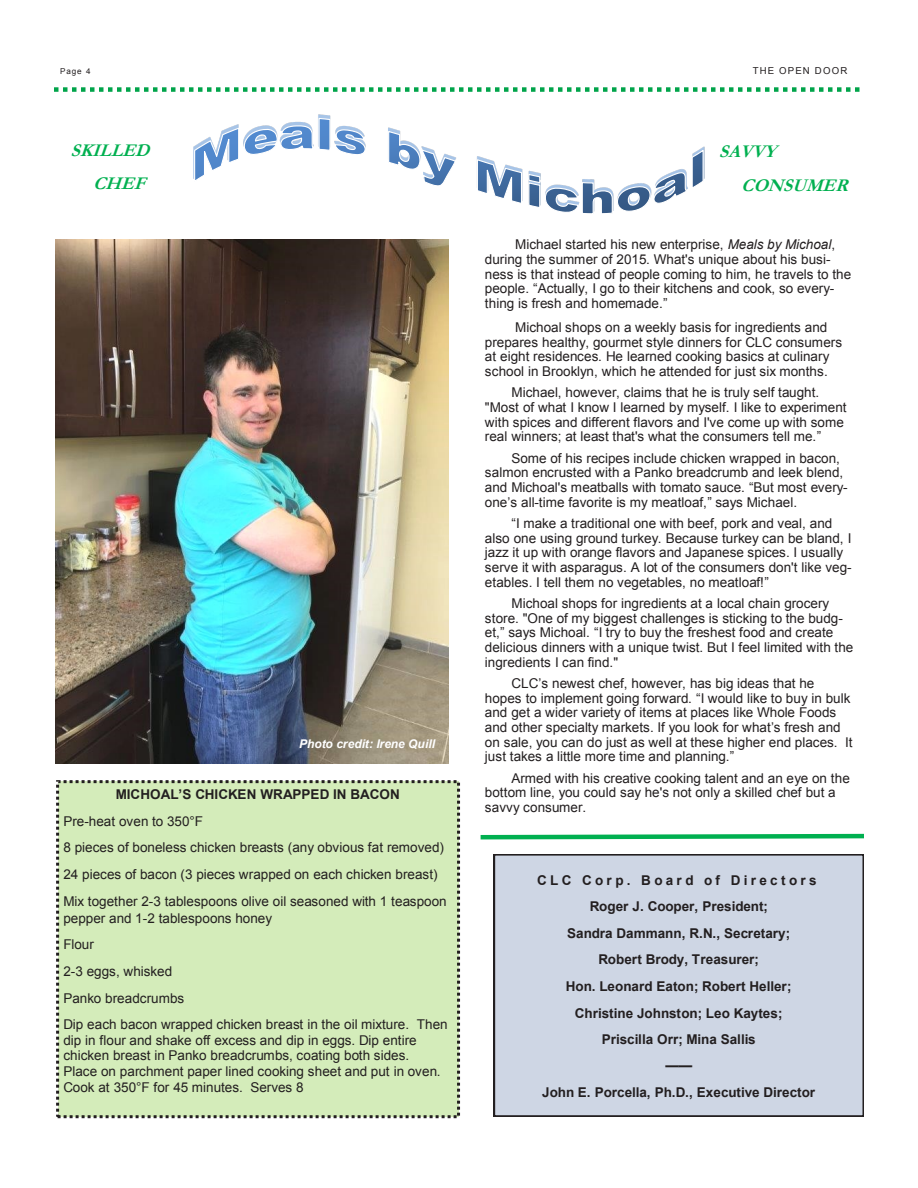
<style>
.page{position:relative;width:918px;height:1188px;background:#fff}
.page>*{position:absolute;margin:0;border:0;box-sizing:border-box;transform-origin:0 0}
.t1{font:italic 700 18px/33.3px "Garamond";color:#00b050;text-align:right}
.t2{font:13.5px/14.7px "Arial";color:#231f20}
.t3{font:700 13.5px/26.5px "Arial";color:#231f20;text-align:center}
.t4{font:13.2px "Arial";color:#231f20}
.t5{font:italic 700 12px "Arial";letter-spacing:-.005em;color:#fff}
.t6{font:9.6px "Arial";letter-spacing:.12em;color:#231f20}
.t7{font:8.1px "Arial";color:#231f20}
.s1{font-style:italic}
</style>
<div class="page">
<svg style="left:54px;top:87px;width:806px;height:5px"></svg>
<svg style="left:193px;top:117px;width:173px;height:63px"></svg>
<svg style="left:388px;top:130px;width:68px;height:56px"></svg>
<svg style="left:477px;top:148px;width:227px;height:66px"></svg>
<img style="left:56px;top:240px;width:393px;height:524px">
<div style="left:494px;top:854px;width:370px;height:263px;background:#ced6e4"></div>
<svg style="left:480px;top:833px;width:384px;height:7px"></svg>
<div style="left:58px;top:782px;width:401px;height:335px;background:#d4ecba"></div>
<div style="left:56px;top:780px;width:404px;height:338px;border:3px dashed #231f20"></div>
<p class="t4" style="left:58px;top:56px;width:15px">R.</p>
<p class="t7" style="left:60px;top:66px;width:32px">Page 4</p>
<p class="t6" style="left:753px;top:64px;width:96px">THE OPEN DOOR</p>
<h1 class="t1" style="left:71px;top:133px;width:88px">SKILLED<br>CHEF</h1>
<h1 class="t1" style="left:741px;top:135px;width:116px;text-align:left;text-indent:-23px">SAVVY<br>CONSUMER</h1>
<p class="t5" style="left:299px;top:736px;width:137px">Photo credit: Irene Quill</p>
<p class="t3" style="left:116px;top:782px;width:286px">MICHOAL’S CHICKEN WRAPPED IN BACON</p>
<p class="t2" style="left:63px;top:808px;width:385px;line-height:26.5px">Pre-heat oven to 350°F<br>8 pieces of boneless chicken breasts (any obvious fat removed)<br>24 pieces of bacon (3 pieces wrapped on each chicken breast)<br>Mix together 2-3 tablespoons olive oil seasoned with 1 teaspoon</p>
<p class="t2" style="left:63px;top:905px;width:386px;line-height:26.5px">pepper and 1-2 tablespoons honey<br>Flour<br>2-3 eggs, whisked<br>Panko breadcrumbs<br>Dip each bacon wrapped chicken breast in the oil mixture. Then</p>
<p class="t2" style="left:63px;top:1032px;width:379px;line-height:15.8px">dip in flour and shake off excess and dip in eggs. Dip entire chicken breast in Panko breadcrumbs, coating both sides.<br>Place on parchment paper lined cooking sheet and put in oven.<br>Cook at 350°F for 45 minutes. Serves 8</p>
<p class="t2" style="left:485px;top:237px;width:368px;text-indent:30px">Michael started his new enterprise, <span class="s1">Meals by Michoal</span>, during the summer of 2015. What's unique about his busi&shy;ness is that instead of people coming to him, he travels to the people. “Actually, I go to their kitchens and cook, so every&shy;thing is fresh and homemade.”</p>
<p class="t2" style="left:485px;top:320px;width:359px;text-indent:30px">Michoal shops on a weekly basis for ingredients and prepares healthy, gourmet style dinners for CLC consumers at eight residences. He learned cooking basics at culinary school in Brooklyn, which he attended for just six months.</p>
<p class="t2" style="left:485px;top:385px;width:363px;text-indent:27px">Michael, however, claims that he is truly self taught. "Most of what I know I learned by myself. I like to experiment with spices and different flavors and I've come up with some real winners; at least that's what the consumers tell me.”</p>
<p class="t2" style="left:485px;top:451px;width:364px;text-indent:27px">Some of his recipes include chicken wrapped in bacon, salmon encrusted with a Panko breadcrumb and leek blend, and Michoal's meatballs with tomato sauce. “But most every&shy;one’s all-time favorite is my meatloaf,” says Michael.</p>
<p class="t2" style="left:485px;top:516px;width:368px;text-indent:27px">“I make a traditional one with beef, pork and veal, and also one using ground turkey. Because turkey can be bland, I jazz it up with orange flavors and Japanese spices. I usually serve it with asparagus. A lot of the consumers don't like veg&shy;etables. I tell them no vegetables, no meatloaf!”</p>
<p class="t2" style="left:485px;top:596px;width:370px;text-indent:27px">Michoal shops for ingredients at a local chain grocery store. "One of my biggest challenges is sticking to the budg&shy;et,” says Michoal. “I try to buy the freshest food and create delicious dinners with a unique twist. But I feel limited with the ingredients I can find."</p>
<p class="t2" style="left:485px;top:676px;width:369px;text-indent:27px">CLC’s newest chef, however, has big ideas that he hopes to implement going forward. “I would like to buy in bulk and get a wider variety of items at places like Whole Foods and other specialty markets. If you look for what’s fresh and on sale, you can do just as well at these higher end places. It just takes a little more time and planning.”</p>
<p class="t2" style="left:485px;top:770px;width:366px;text-indent:27px">Armed with his creative cooking talent and an eye on the bottom line, you could say he's not only a skilled chef but a savvy consumer.</p>
<p class="t3" style="left:537px;top:867px;width:281px">CLC Corp. Board of Directors<br>Roger J. Cooper, President;<br>Sandra Dammann, R.N., Secretary;<br>Robert Brody, Treasurer;<br>Hon. Leonard Eaton; Robert Heller;<br>Christine Johnston; Leo Kaytes;<br>Priscilla Orr; Mina Sallis<br>——<br>John E. Porcella, Ph.D., Executive Director</p>
</div>
